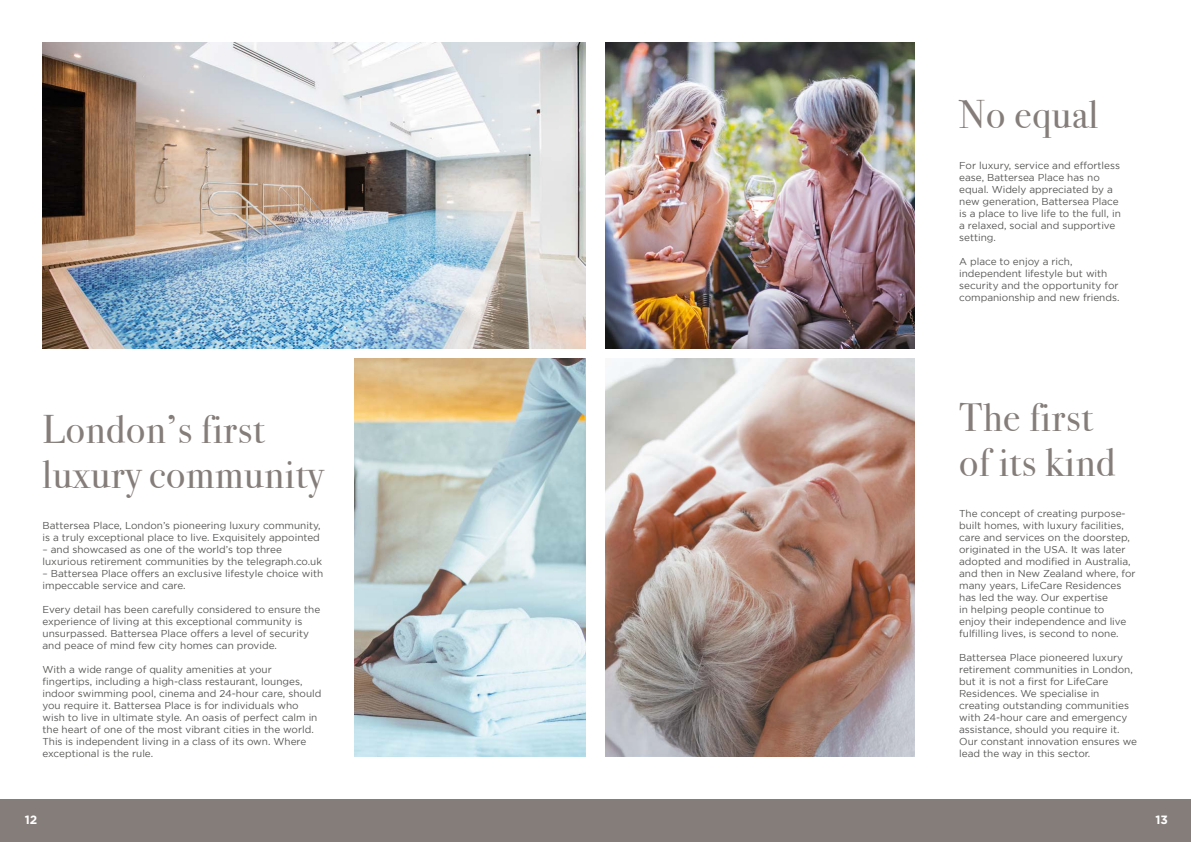
<style>
.page{position:relative;width:1191px;height:842px;background:#fff}
.page>*{position:absolute;margin:0;border:0;box-sizing:border-box;transform-origin:0 0}
.t1{font:40px/45px "Bodoni Svty Two ITCTT";letter-spacing:.02em;color:#857d79}
.t2{font:700 12px "Gotham";color:#fff}
.t3{font:10px/12px "Gotham";color:#575756}
</style>
<div class="page">
<div style="left:0;top:799px;width:1191px;height:43px;background:#857d79"></div>
<img style="left:43px;top:43px;width:542px;height:306px">
<img style="left:605px;top:43px;width:309px;height:306px">
<img style="left:605px;top:359px;width:309px;height:398px">
<img style="left:354px;top:359px;width:231px;height:398px">
<h1 class="t1" style="left:43px;top:402px;width:283px">London’s first luxury community</h1>
<p class="t3" style="left:43px;top:519px;width:280px">Battersea Place, London’s pioneering luxury community, is a truly exceptional place to live. Exquisitely appointed</p>
<p class="t3" style="left:43px;top:543px;width:281px">– and showcased as one of the world’s top three luxurious retirement communities by the telegraph.co.uk</p>
<p class="t3" style="left:43px;top:567px;width:282px">– Battersea Place offers an exclusive lifestyle choice with impeccable service and care.</p>
<p class="t3" style="left:43px;top:603px;width:279px">Every detail has been carefully considered to ensure the experience of living at this exceptional community is unsurpassed. Battersea Place offers a level of security and peace of mind few city homes can provide.</p>
<p class="t3" style="left:43px;top:663px;width:280px">With a wide range of quality amenities at your fingertips, including a high-class restaurant, lounges, indoor swimming pool, cinema and 24-hour care, should you require it. Battersea Place is for individuals who wish to live in ultimate style. An oasis of perfect calm in the heart of one of the most vibrant cities in the world.<br>This is independent living in a class of its own. Where exceptional is the rule.</p>
<h1 class="t1" style="left:959px;top:87px;width:141px">No equal</h1>
<p class="t3" style="left:959px;top:159px;width:163px">For luxury, service and effortless ease, Battersea Place has no equal. Widely appreciated by a new generation, Battersea Place is a place to live life to the full, in a relaxed, social and supportive setting.</p>
<p class="t3" style="left:959px;top:255px;width:162px">A place to enjoy a rich, independent lifestyle but with security and the opportunity for companionship and new friends.</p>
<h1 class="t1" style="left:959px;top:390px;width:157px">The first of its kind</h1>
<p class="t3" style="left:959px;top:507px;width:178px">The concept of creating purpose&shy;built homes, with luxury facilities, care and services on the doorstep, originated in the USA. It was later adopted and modified in Australia, and then in New Zealand where, for many years, LifeCare Residences has led the way. Our expertise<br>in helping people continue to<br>enjoy their independence and live fulfilling lives, is second to none.</p>
<p class="t3" style="left:959px;top:651px;width:179px">Battersea Place pioneered luxury retirement communities in London, but it is not a first for LifeCare<br>Residences. We specialise in creating outstanding communities with 24-hour care and emergency assistance, should you require it.<br>Our constant innovation ensures we lead the way in this sector.</p>
<p class="t2" style="left:25px;top:812px;width:14px">12</p>
<p class="t2" style="left:1155px;top:812px;width:14px">13</p>
</div>
